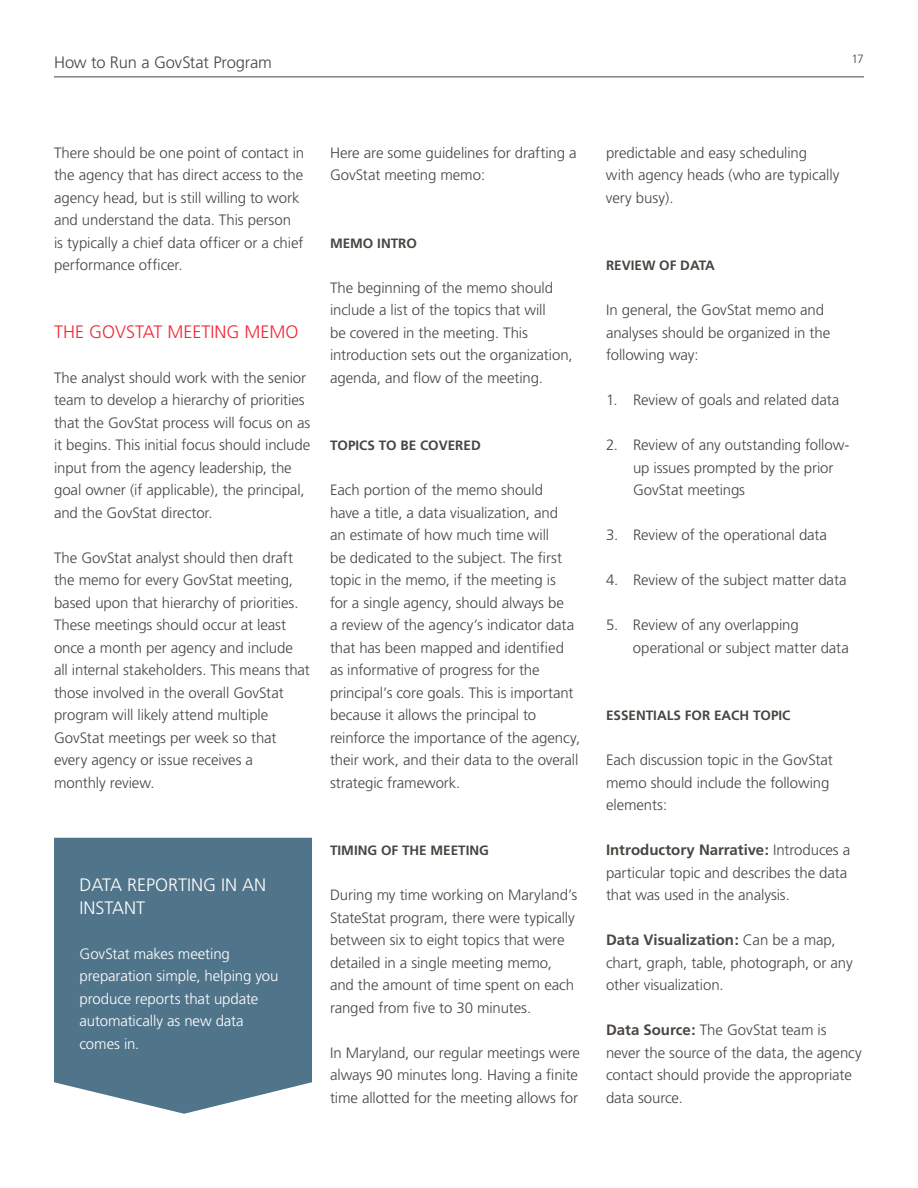
<style>
.page{position:relative;width:918px;height:1188px;background:#fff}
.page>*{position:absolute;margin:0;border:0;box-sizing:border-box;transform-origin:0 0}
.t1{font:300 18px/22.5px "Frutiger";color:#fff}
.t2{font:300 18px "Frutiger";color:#f42535}
.t3{font:300 16.5px "Frutiger";letter-spacing:-.015em;color:#494541}
.t4{font:300 15px/22.5px "Frutiger";letter-spacing:-.005em;color:#494541}
.t5{font:300 15px/22.5px "Frutiger";letter-spacing:-.005em;color:#fff}
.t6{font:700 13.5px "Frutiger";color:#494541}
.t7{font:300 12px "Frutiger";color:#494541}
.s1{font-weight:700}
</style>
<div class="page">
<div style="left:54px;top:838px;width:258px;height:276px;background:#50748a"></div>
<hr style="left:54px;top:76px;width:810px;height:1px;background:#494541">
<p class="t3" style="left:54px;top:52px;width:219px">How to Run a GovStat Program</p>
<p class="t7" style="left:851px;top:52px;width:14px">17</p>
<p class="t4" style="left:54px;top:141px;width:252px">There should be one point of contact in the agency that has direct access to the agency head, but is still willing to work and understand the data. This person<br>is typically a chief data officer or a chief performance officer.</p>
<p class="t2" style="left:54px;top:321px;width:92px">Th e GovStat</p>
<p class="t2" style="left:168px;top:321px;width:133px">Meeting Memo</p>
<p class="t4" style="left:54px;top:366px;width:258px">The analyst should work with the senior team to develop a hierarchy of priorities that the GovStat process will focus on as it begins. This initial focus should include input from the agency leadership, the goal owner (if applicable), the principal, and the GovStat director.</p>
<p class="t4" style="left:54px;top:546px;width:257px">The GovStat analyst should then draft the memo for every GovStat meeting, based upon that hierarchy of priorities.<br>These meetings should occur at least once a month per agency and include all internal stakeholders. This means that those involved in the overall GovStat program will likely attend multiple GovStat meetings per week so that every agency or issue receives a<br>monthly review.</p>
<p class="t4" style="left:330px;top:141px;width:248px">Here are some guidelines for drafting a<br>GovStat meeting memo:</p>
<p class="t6" style="left:330px;top:235px;width:71px">MEMO INTRO</p>
<p class="t4" style="left:330px;top:276px;width:244px">The beginning of the memo should include a list of the topics that will<br>be covered in the meeting. This introduction sets out the organization, agenda, and flow of the meeting.</p>
<p class="t6" style="left:330px;top:437px;width:16px">TOPICS</p>
<p class="t6" style="left:379px;top:437px;width:102px">TO BE COVERED</p>
<p class="t4" style="left:330px;top:479px;width:252px">Each portion of the memo should<br>have a title, a data visualization, and<br>an estimate of how much time will<br>be dedicated to the subject. The first topic in the memo, if the meeting is<br>for a single agency, should always be<br>a review of the agency’s indicator data that has been mapped and identified as informative of progress for the principal’s core goals. This is important because it allows the principal to reinforce the importance of the agency, their work, and their data to the overall strategic framework.</p>
<p class="t1" style="left:80px;top:874px;width:188px;text-indent:48px">Reporting in an<br>Instant</p>
<p class="t5" style="left:80px;top:942px;width:201px">GovStat makes meeting preparation simple, helping you produce reports that update automatically as new data comes in.</p>
<p class="t1" style="left:80px;top:874px;width:12px">Data</p>
<p class="t6" style="left:330px;top:842px;width:159px">TIMING OF THE MEETING</p>
<p class="t4" style="left:330px;top:884px;width:249px">During my time working on Maryland’s StateStat program, there were typically between six to eight topics that were detailed in a single meeting memo, and the amount of time spent on each ranged from five to 30 minutes.</p>
<p class="t4" style="left:330px;top:1041px;width:252px">In Maryland, our regular meetings were always 90 minutes long. Having a finite time allotted for the meeting allows for</p>
<p class="t4" style="left:606px;top:141px;width:235px">predictable and easy scheduling<br>with agency heads (who are typically very busy).</p>
<p class="t6" style="left:606px;top:257px;width:94px">REVI EW OF DATA</p>
<p class="t4" style="left:606px;top:299px;width:226px">In general, the GovStat memo and analyses should be organized in the following way:</p>
<p class="t4" style="left:606px;top:389px;width:235px">1. Review of goals and related data</p>
<p class="t4" style="left:633px;top:434px;width:218px;text-indent:-27px">2. Review of any outstanding follow&shy;up issues prompted by the prior<br>GovStat meetings</p>
<p class="t4" style="left:606px;top:524px;width:223px">3. Review of the operational data</p>
<p class="t4" style="left:606px;top:569px;width:242px">4. Review of the subject matter data</p>
<p class="t4" style="left:633px;top:614px;width:217px;text-indent:-27px">5. Review of any overlapping operational or subject matter data</p>
<p class="t6" style="left:606px;top:707px;width:48px">ESSENTIALS</p>
<p class="t6" style="left:685px;top:707px;width:10px">FOR</p>
<p class="t6" style="left:714px;top:707px;width:10px">EAC</p>
<p class="t6" style="left:740px;top:707px;width:30px">H TOPIC</p>
<p class="t4" style="left:606px;top:749px;width:228px">Each discussion topic in the GovStat memo should include the following elements:</p>
<p class="t4" style="left:606px;top:839px;width:246px"><span class="s1">INTRODUCTORY NARRATIVE:</span> Introduces a particular topic and describes the data that was used in the analysis.</p>
<p class="t4" style="left:606px;top:929px;width:248px"><span class="s1">DATA VISUALIZATION:</span> Can be a map, chart, graph, table, photograph, or any other visualization.</p>
<p class="t4" style="left:606px;top:1019px;width:257px"><span class="s1">DATA SOURCE:</span> The GovStat team is never the source of the data, the agency contact should provide the appropriate data source.</p>
</div>
